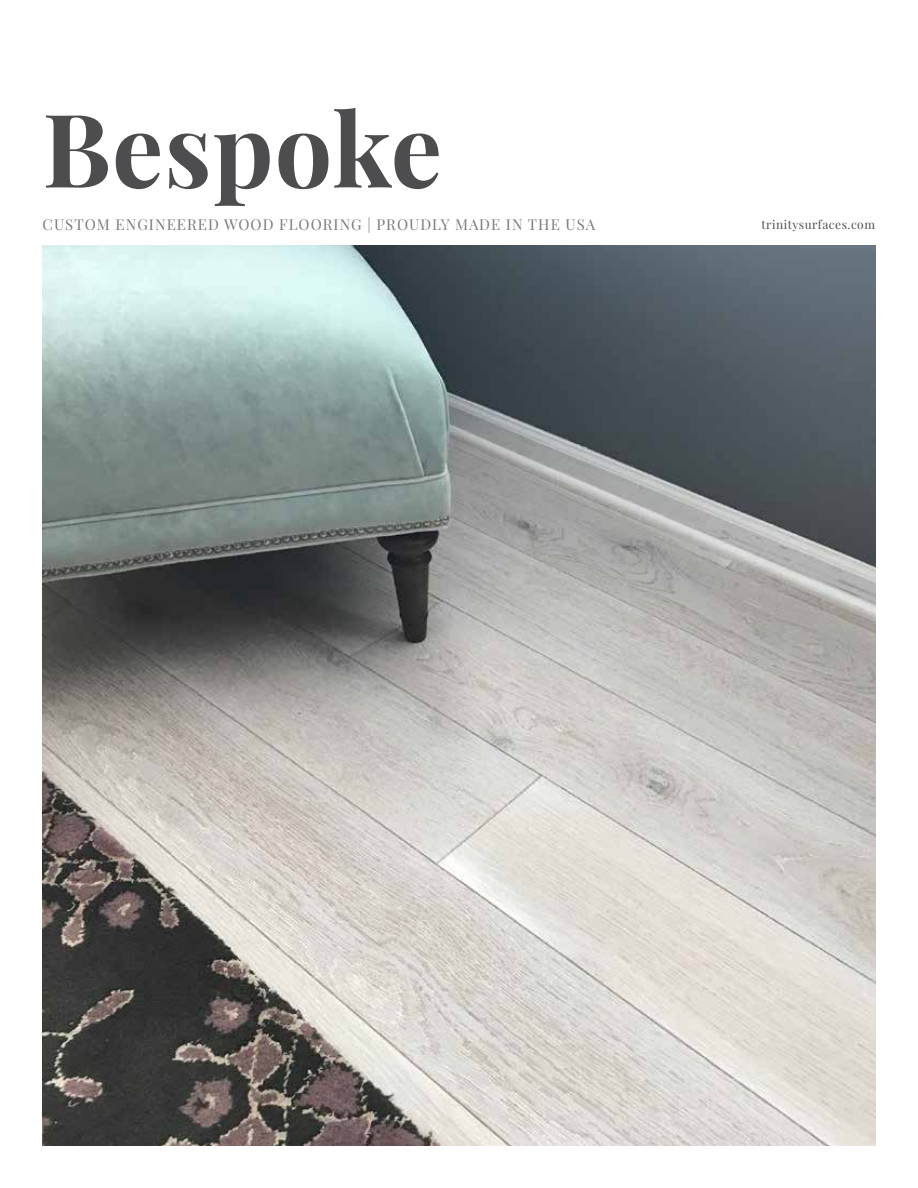
<style>
.page{position:relative;width:918px;height:1188px;background:#fff}
.page>*{position:absolute;margin:0;border:0;box-sizing:border-box;transform-origin:0 0}
.t1{font:700 102px "Playfair Display";letter-spacing:.01em;color:#4d4d4f}
.t2{font:15px "Playfair Display";letter-spacing:.07em;color:#77787b}
.t3{font:12px "Playfair Display";letter-spacing:.04em;color:#4d4d4f}
</style>
<div class="page">
<img style="left:43px;top:246px;width:832px;height:899px">
<h1 class="t1" style="left:43px;top:85px;width:401px">Bespoke</h1>
<p class="t2" style="left:43px;top:215px;width:554px">CUSTOM ENGINEERED WOOD FLOORING | PROUDLY MADE IN THE USA</p>
<p class="t3" style="left:761px;top:217px;width:115px">trinitysurfaces.com</p>
</div>
